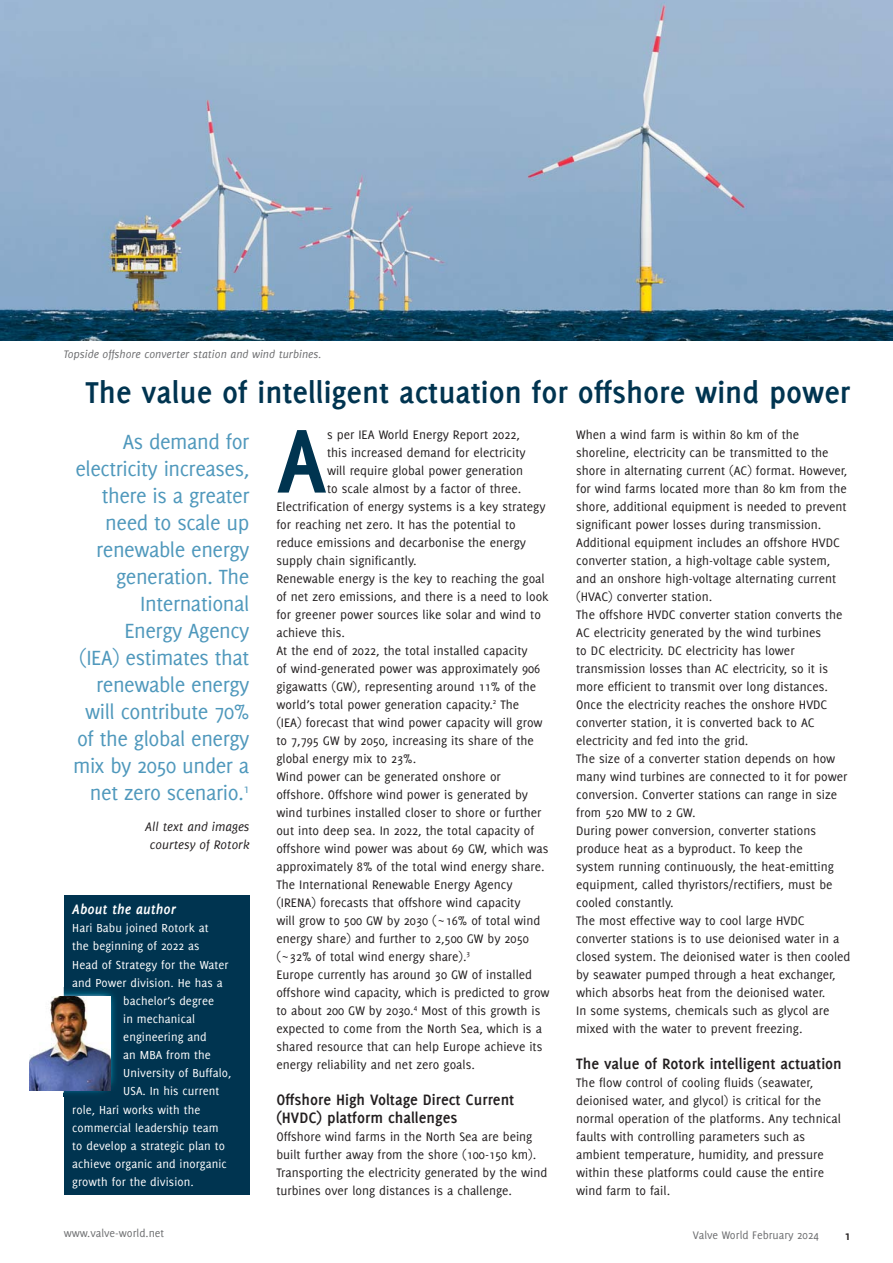
<style>
.page{position:relative;width:893px;height:1263px;background:#fff}
.page>*{position:absolute;margin:0;border:0;box-sizing:border-box;transform-origin:0 0}
.t1{font:700 99.15px "Delicious";color:#003450}
.t2{font:700 33px "Delicious";color:#003450}
.t3{font:22.5px/27px "Delicious";letter-spacing:-.02em;color:#4f98bc;text-align:right}
.t4{font:700 16.5px/18px "Delicious";color:#231f20}
.t5{font:italic 700 15px "Delicious";color:#fff}
.t6{font:13.5px/18px "Delicious";color:#231f20}
.t7{font:italic 13.5px/18px "Delicious";color:#231f20;text-align:center}
.t8{font:700 13.5px "Delicious";color:#231f20}
.t9{font:12.75px "Delicious";letter-spacing:.005em;color:#fff}
.t10{font:italic 12px "Delicious";color:#6d6e70}
.t11{font:12px "Delicious";color:#6d6e70}
</style>
<div class="page">
<div style="left:64px;top:895px;width:185px;height:299px;background:#003450"></div>
<img style="left:63px;top:987px;width:52px;height:96px">
<img style="left:29px;top:993px;width:84px;height:104px">
<img style="left:0;top:0;width:893px;height:340px">
<img style="left:29px;top:996px;width:82px;height:94px">
<p class="t10" style="left:64px;top:349px;width:259px">Topside offshore converter station and wind turbines.</p>
<h2 class="t2" style="left:86px;top:379px;width:766px">The value of intelligent actuation for offshore wind power</h2>
<p class="t3" style="left:73px;top:430px;width:178px">As demand for electricity increases, there is a greater need to scale up renewable energy generation. The<br>International<br>Energy Agency<br>(IEA) estimates that renewable energy will contribute 70% of the global energy mix by 2050 under a net zero scenario.<sup>1</sup></p>
<p class="t7" style="left:145px;top:819px;width:106px">All text and images courtesy of Rotork</p>
<p class="t6" style="left:576px;top:426px;width:276px">When a wind farm is within 80 km of the shoreline, electricity can be transmitted to the shore in alternating current (AC) format. However, for wind farms located more than 80 km from the shore, additional equipment is needed to prevent significant power losses during transmission.<br>Additional equipment includes an offshore HVDC converter station, a high-voltage cable system, and an onshore high-voltage alternating current (HVAC) converter station.<br>The offshore HVDC converter station converts the AC electricity generated by the wind turbines<br>to DC electricity. DC electricity has lower transmission losses than AC electricity, so it is more efficient to transmit over long distances.<br>Once the electricity reaches the onshore HVDC converter station, it is converted back to AC electricity and fed into the grid.<br>The size of a converter station depends on how many wind turbines are connected to it for power conversion. Converter stations can range in size from 520 MW to 2 GW.<br>During power conversion, converter stations produce heat as a byproduct. To keep the<br>system running continuously, the heat-emitting equipment, called thyristors/rectifiers, must be cooled constantly.<br>The most effective way to cool large HVDC converter stations is to use deionised water in a closed system. The deionised water is then cooled by seawater pumped through a heat exchanger, which absorbs heat from the deionised water.<br>In some systems, chemicals such as glycol are mixed with the water to prevent freezing.</p>
<p class="t4" style="left:576px;top:1056px;width:267px">The value of Rotork intelligent actuation</p>
<p class="t6" style="left:576px;top:1074px;width:266px">The flow control of cooling fluids (seawater, deionised water, and glycol) is critical for the normal operation of the platforms. Any technical faults with controlling parameters such as ambient temperature, humidity, and pressure within these platforms could cause the entire wind farm to fail.</p>
<h1 class="t1" style="left:276px;top:420px;width:52px">A</h1>
<p class="t6" style="left:327px;top:426px;width:194px">s per IEA World Energy Report 2022,</p>
<p class="t6" style="left:327px;top:444px;width:200px">this increased demand for electricity</p>
<p class="t6" style="left:327px;top:462px;width:198px">will require global power generation</p>
<p class="t6" style="left:327px;top:480px;width:196px">to scale almost by a factor of three.</p>
<p class="t6" style="left:276px;top:498px;width:271px">Electrification of energy systems is a key strategy</p>
<p class="t6" style="left:276px;top:516px;width:241px">for reaching net zero. It has the potential to</p>
<p class="t6" style="left:276px;top:534px;width:251px">reduce emissions and decarbonise the energy</p>
<p class="t6" style="left:276px;top:552px;width:142px">supply chain significantly.</p>
<p class="t6" style="left:276px;top:570px;width:270px">Renewable energy is the key to reaching the goal</p>
<p class="t6" style="left:276px;top:588px;width:274px">of net zero emissions, and there is a need to look</p>
<p class="t6" style="left:276px;top:606px;width:266px">for greener power sources like solar and wind to</p>
<p class="t6" style="left:276px;top:624px;width:70px">achieve this.</p>
<p class="t6" style="left:276px;top:642px;width:253px">At the end of 2022, the total installed capacity</p>
<p class="t6" style="left:276px;top:660px;width:265px">of wind-generated power was approximately 906</p>
<p class="t6" style="left:276px;top:678px;width:261px">gigawatts (GW), representing around 11% of the</p>
<p class="t6" style="left:276px;top:696px;width:244px">world’s total power generation capacity.<sup>2</sup> The</p>
<p class="t6" style="left:276px;top:714px;width:268px">(IEA) forecast that wind power capacity will grow</p>
<p class="t6" style="left:276px;top:732px;width:259px">to 7,795 GW by 2050, increasing its share of the</p>
<p class="t6" style="left:276px;top:750px;width:141px">global energy mix to 23%.</p>
<p class="t6" style="left:276px;top:768px;width:226px">Wind power can be generated onshore or</p>
<p class="t6" style="left:276px;top:786px;width:253px">offshore. Offshore wind power is generated by</p>
<p class="t6" style="left:276px;top:804px;width:267px">wind turbines installed closer to shore or further</p>
<p class="t6" style="left:276px;top:822px;width:259px">out into deep sea. In 2022, the total capacity of</p>
<p class="t6" style="left:276px;top:840px;width:273px">offshore wind power was about 69 GW, which was</p>
<p class="t6" style="left:276px;top:858px;width:270px">approximately 8% of the total wind energy share.</p>
<p class="t6" style="left:276px;top:876px;width:238px">The International Renewable Energy Agency</p>
<p class="t6" style="left:276px;top:894px;width:246px">(IRENA) forecasts that offshore wind capacity</p>
<p class="t6" style="left:276px;top:912px;width:266px">will grow to 500 GW by 2030 (~16% of total wind</p>
<p class="t6" style="left:276px;top:930px;width:254px">energy share) and further to 2,500 GW by 2050</p>
<p class="t6" style="left:276px;top:948px;width:195px">(~32% of total wind energy share).<sup>3</sup></p>
<p class="t6" style="left:276px;top:966px;width:257px">Europe currently has around 30 GW of installed</p>
<p class="t6" style="left:276px;top:984px;width:275px">offshore wind capacity, which is predicted to grow</p>
<p class="t6" style="left:276px;top:1002px;width:266px">to about 200 GW by 2030.<sup>4</sup> Most of this growth is</p>
<p class="t6" style="left:276px;top:1020px;width:267px">expected to come from the North Sea, which is a</p>
<p class="t6" style="left:276px;top:1038px;width:268px">shared resource that can help Europe achieve its</p>
<p class="t6" style="left:276px;top:1056px;width:200px">energy reliability and net zero goals.</p>
<p class="t4" style="left:276px;top:1092px;width:239px">Offshore High Voltage Direct Current (HVDC) platform challenges</p>
<p class="t6" style="left:276px;top:1128px;width:272px">Offshore wind farms in the North Sea are being built further away from the shore (100-150 km).<br>Transporting the electricity generated by the wind turbines over long distances is a challenge.</p>
<p class="t5" style="left:72px;top:903px;width:105px">About the author</p>
<p class="t9" style="left:72px;top:923px;width:138px">Hari Babu joined Rotork at</p>
<p class="t9" style="left:72px;top:941px;width:129px">the beginning of 2022 as</p>
<p class="t9" style="left:72px;top:959px;width:158px">Head of Strategy for the Water</p>
<p class="t9" style="left:72px;top:977px;width:152px">and Power division. He has a</p>
<p class="t9" style="left:123px;top:995px;width:92px">bachelor’s degree</p>
<p class="t9" style="left:123px;top:1014px;width:73px">in mechanical</p>
<p class="t9" style="left:123px;top:1032px;width:85px">engineering and</p>
<p class="t9" style="left:123px;top:1050px;width:89px">an MBA from the</p>
<p class="t9" style="left:123px;top:1068px;width:110px">University of Buffalo,</p>
<p class="t9" style="left:123px;top:1086px;width:98px">USA. In his current</p>
<p class="t9" style="left:72px;top:1104px;width:130px">role, Hari works with the</p>
<p class="t9" style="left:72px;top:1122px;width:148px">commercial leadership team</p>
<p class="t9" style="left:72px;top:1140px;width:154px">to develop a strategic plan to</p>
<p class="t9" style="left:72px;top:1158px;width:156px">achieve organic and inorganic</p>
<p class="t9" style="left:72px;top:1177px;width:123px">growth for the division.</p>
<p class="t11" style="left:64px;top:1228px;width:102px">www.valve-world.net</p>
<p class="t11" style="left:693px;top:1231px;width:127px">Valve World February 2024</p>
<p class="t8" style="left:844px;top:1230px;width:8px">1</p>
</div>
